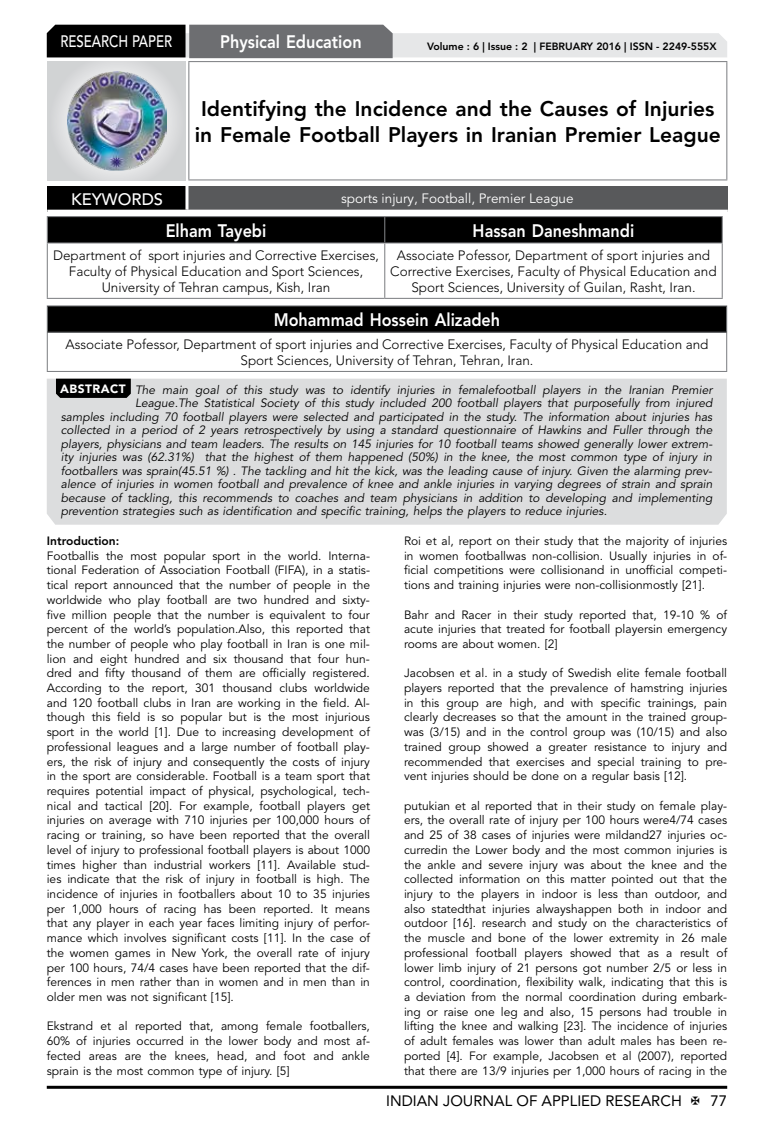
<style>
.page{position:relative;width:774px;height:1136px;background:#fff}
.page>*{position:absolute;margin:0;border:0;box-sizing:border-box;transform-origin:0 0}
.t1{font:800 21px/26.2px "Avenir LT Std";color:#000}
.t2{font:800 18px "Avenir LT Std";color:#fff;scale:.9 1}
.t3{font:500 16.5px "Avenir LT Std";color:#fff;scale:.8 1}
.t4{font:500 16.5px "Avenir LT Std";color:#fff}
.t5{font:15px "Avenir LT Std";color:#000}
.t6{font:300 13.5px/16.2px "Avenir LT Std";color:#000;text-align:center}
.t7{font:13.5px "Avenir LT Std";color:#fff}
.t8{font:12px/14.7px "Avenir LT Std";color:#000;text-align:justify}
.t9{font:italic 12px "Avenir LT Std";color:#000}
.t10{font:800 12px "Avenir LT Std";color:#000}
.t11{font:800 10.5px "Avenir LT Std";color:#000}
.s1{font-weight:900;font-style:normal;color:#fff}
</style>
<div class="page">
<hr style="left:47px;top:1085px;width:680px;height:3px;background:#000">
<div style="left:48px;top:62px;width:137px;height:118px;background:linear-gradient(to right,#d9dadb,#d9dadb)"></div>
<img style="left:68px;top:71px;width:99px;height:100px">
<svg style="left:47px;top:25px;width:680px;height:33px;background:#979899"></svg>
<hr style="left:188px;top:61px;width:539px;height:1px;background:#808285">
<hr style="left:188px;top:62px;width:1px;height:117px;background:#808285">
<hr style="left:726px;top:62px;width:1px;height:117px;background:#808285">
<hr style="left:188px;top:179px;width:539px;height:1px;background:#808285">
<svg style="left:47px;top:216px;width:676px;height:26px;background:#060606"></svg>
<hr style="left:47px;top:242px;width:338px;height:1px;background:#808285">
<hr style="left:47px;top:243px;width:1px;height:55px;background:#808285">
<hr style="left:385px;top:242px;width:338px;height:1px;background:#808285">
<hr style="left:384px;top:243px;width:1px;height:55px;background:#808285">
<hr style="left:722px;top:243px;width:1px;height:55px;background:#808285">
<hr style="left:47px;top:298px;width:338px;height:1px;background:#808285">
<hr style="left:385px;top:298px;width:338px;height:1px;background:#808285">
<div style="left:47px;top:306px;width:680px;height:26px;background:#000"></div>
<hr style="left:47px;top:305px;width:680px;height:1px;background:#808285">
<svg style="left:47px;top:306px;width:1px;height:26px"></svg>
<svg style="left:726px;top:306px;width:1px;height:26px"></svg>
<hr style="left:47px;top:332px;width:680px;height:1px;background:#808285">
<hr style="left:47px;top:333px;width:1px;height:38px;background:#808285">
<hr style="left:726px;top:333px;width:1px;height:38px;background:#808285">
<hr style="left:47px;top:371px;width:680px;height:1px;background:#808285">
<div style="left:47px;top:186px;width:140px;height:25px;background:#000"></div>
<div style="left:187px;top:186px;width:541px;height:25px;background:#58595b"></div>
<hr style="left:185px;top:186px;width:3px;height:24px;background:#fff">
<hr style="left:47px;top:210px;width:140px;height:3px;background:#fff">
<hr style="left:187px;top:210px;width:541px;height:3px;background:#fff">
<div style="left:47px;top:378px;width:680px;height:146px;background:#dcddde"></div>
<svg style="left:56px;top:378px;width:75px;height:20px"></svg>
<h3 class="t3" style="left:60px;top:32px;width:139px">RESEARCH PAPER</h3>
<h2 class="t2" style="left:220px;top:31px;width:159px">Physical Education</h2>
<p class="t11" style="left:427px;top:41px;width:291px">Volume : 6 | Issue : 2 | FEBRUARY 2016 | ISSN - 2249-555X</p>
<h1 class="t1" style="left:195px;top:95px;width:527px">Identifying the Incidence and the Causes of Injuries in Female Football Players in Iranian Premier League</h1>
<h3 class="t4" style="left:71px;top:189px;width:94px">KEYWORDS</h3>
<p class="t7" style="left:341px;top:190px;width:234px">sports injury, Football, Premier League</p>
<h2 class="t2" style="left:166px;top:220px;width:113px">Elham Tayebi</h2>
<h2 class="t2" style="left:473px;top:220px;width:181px">Hassan Daneshmandi</h2>
<p class="t6" style="left:53px;top:247px;width:327px">Department of sport injuries and Corrective Exercises,<br>Faculty of Physical Education and Sport Sciences,<br>University of Tehran campus, Kish, Iran</p>
<p class="t6" style="left:390px;top:247px;width:328px">Associate Pofessor, Department of sport injuries and<br>Corrective Exercises, Faculty of Physical Education and<br>Sport Sciences, University of Guilan, Rasht, Iran.</p>
<h2 class="t2" style="left:274px;top:309px;width:253px">Mohammad Hossein Alizadeh</h2>
<p class="t6" style="left:65px;top:336px;width:645px">Associate Pofessor, Department of sport injuries and Corrective Exercises, Faculty of Physical Education and<br>Sport Sciences, University of Tehran, Tehran, Iran.</p>
<p class="t9" style="left:60px;top:383px;width:654px"><span class="s1">ABSTRACT</span> The main goal of this study was to identify injuries in femalefootball players in the Iranian Premier</p>
<p class="t9" style="left:135px;top:396px;width:579px">League.The Statistical Society of this study included 200 football players that purposefully from injured</p>
<p class="t9" style="left:61px;top:410px;width:653px">samples including 70 football players were selected and participated in the study. The information about injuries has</p>
<p class="t9" style="left:61px;top:423px;width:653px">collected in a period of 2 years retrospectively by using a standard questionnaire of Hawkins and Fuller through the</p>
<p class="t9" style="left:61px;top:437px;width:653px">players, physicians and team leaders. The results on 145 injuries for 10 football teams showed generally lower extrem-</p>
<p class="t9" style="left:61px;top:450px;width:653px">ity injuries was (62.31%) that the highest of them happened (50%) in the knee, the most common type of injury in</p>
<p class="t9" style="left:61px;top:464px;width:653px">footballers was sprain(45.51 %) . The tackling and hit the kick, was the leading cause of injury. Given the alarming prev-</p>
<p class="t9" style="left:61px;top:477px;width:653px">alence of injuries in women football and prevalence of knee and ankle injuries in varying degrees of strain and sprain</p>
<p class="t9" style="left:61px;top:491px;width:653px">because of tackling, this recommends to coaches and team physicians in addition to developing and implementing</p>
<p class="t9" style="left:61px;top:504px;width:548px">prevention strategies such as identification and specific training, helps the players to reduce injuries.</p>
<p class="t10" style="left:47px;top:533px;width:74px">Introduction:</p>
<p class="t8" style="left:47px;top:548px;width:325px">Footballis the most popular sport in the world. Interna&shy;tional Federation of Association Football (FIFA), in a statis&shy;tical report announced that the number of people in the worldwide who play football are two hundred and sixty&shy;five million people that the number is equivalent to four percent of the world’s population.Also, this reported that the number of people who play football in Iran is one mil&shy;lion and eight hundred and six thousand that four hun&shy;dred and fifty thousand of them are officially registered.<br>According to the report, 301 thousand clubs worldwide and 120 football clubs in Iran are working in the field. Al&shy;though this field is so popular but is the most injurious sport in the world [1]. Due to increasing development of professional leagues and a large number of football play&shy;ers, the risk of injury and consequently the costs of injury in the sport are considerable. Football is a team sport that requires potential impact of physical, psychological, tech&shy;nical and tactical [20]. For example, football players get injuries on average with 710 injuries per 100,000 hours of racing or training, so have been reported that the overall level of injury to professional football players is about 1000 times higher than industrial workers [11]. Available stud&shy;ies indicate that the risk of injury in football is high. The incidence of injuries in footballers about 10 to 35 injuries per 1,000 hours of racing has been reported. It means that any player in each year faces limiting injury of perfor&shy;mance which involves significant costs [11]. In the case of the women games in New York, the overall rate of injury per 100 hours, 74/4 cases have been reported that the dif&shy;ferences in men rather than in women and in men than in older men was not significant [15].</p>
<p class="t8" style="left:47px;top:1019px;width:325px">Ekstrand et al reported that, among female footballers, 60% of injuries occurred in the lower body and most af&shy;fected areas are the knees, head, and foot and ankle sprain is the most common type of injury. [5]</p>
<p class="t8" style="left:404px;top:533px;width:325px">Roi et al, report on their study that the majority of injuries in women footballwas non-collision. Usually injuries in of&shy;ficial competitions were collisionand in unofficial competi&shy;tions and training injuries were non-collisionmostly [21].</p>
<p class="t8" style="left:404px;top:607px;width:325px">Bahr and Racer in their study reported that, 19-10 % of acute injuries that treated for football playersin emergency rooms are about women. [2]</p>
<p class="t8" style="left:404px;top:666px;width:325px">Jacobsen et al. in a study of Swedish elite female football players reported that the prevalence of hamstring injuries in this group are high, and with specific trainings, pain clearly decreases so that the amount in the trained group&shy;was (3/15) and in the control group was (10/15) and also trained group showed a greater resistance to injury and recommended that exercises and special training to pre&shy;vent injuries should be done on a regular basis [12].</p>
<p class="t8" style="left:404px;top:798px;width:325px">putukian et al reported that in their study on female play&shy;ers, the overall rate of injury per 100 hours were4/74 cases and 25 of 38 cases of injuries were mildand27 injuries oc&shy;curredin the Lower body and the most common injuries is the ankle and severe injury was about the knee and the collected information on this matter pointed out that the injury to the players in indoor is less than outdoor, and also statedthat injuries alwayshappen both in indoor and outdoor [16]. research and study on the characteristics of the muscle and bone of the lower extremity in 26 male professional football players showed that as a result of lower limb injury of 21 persons got number 2/5 or less in control, coordination, flexibility walk, indicating that this is a deviation from the normal coordination during embark&shy;ing or raise one leg and also, 15 persons had trouble in lifting the knee and walking [23]. The incidence of injuries of adult females was lower than adult males has been re&shy;ported [4]. For example, Jacobsen et al (2007), reported that there are 13/9 injuries per 1,000 hours of racing in the</p>
<p class="t5" style="left:386px;top:1091px;width:297px">INDIAN JOURNAL OF APPLIED RESEARCH</p>
<p class="t5" style="left:710px;top:1091px;width:18px">77</p>
</div>
